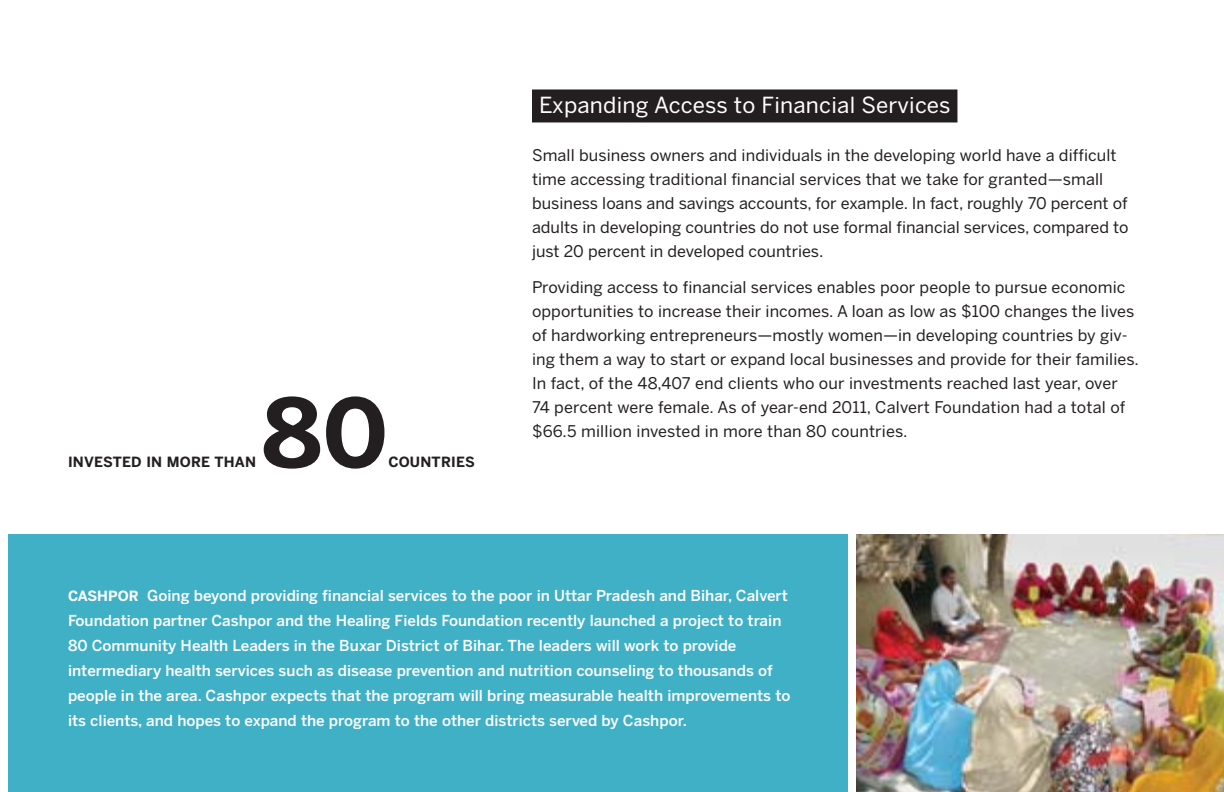
<style>
.page{position:relative;width:1224px;height:792px;background:#fff}
.page>*{position:absolute;margin:0;border:0;box-sizing:border-box;transform-origin:0 0}
.t1{font:700 94px "Benton Sans";color:#231f20}
.t2{font:22px "Benton Sans";letter-spacing:.01em;color:#fff}
.t3{font:16px/24px "Benton Sans";letter-spacing:.005em;color:#231f20}
.t4{font:500 15px/25px "Benton Sans";color:#fff}
.t5{font:700 14px "Benton Sans";letter-spacing:.015em;color:#231f20}
.s1{font-weight:700;font-size:14px}
</style>
<div class="page">
<div style="left:8px;top:534px;width:840px;height:258px;background:#40b0c7"></div>
<img style="left:856px;top:534px;width:368px;height:258px">
<div style="left:532px;top:89px;width:425px;height:33px;background:#231f20"></div>
<p class="t5" style="left:68px;top:457px;width:190px">INVESTED IN MORE THAN</p>
<h1 class="t1" style="left:262px;top:398px;width:128px">80</h1>
<p class="t5" style="left:388px;top:457px;width:88px">COUNTRIES</p>
<h2 class="t2" style="left:539px;top:97px;width:413px">Expanding Access to Financial Services</h2>
<p class="t3" style="left:532px;top:145px;width:598px">Small business owners and individuals in the developing world have a difficult time accessing traditional financial services that we take for granted—small business loans and savings accounts, for example. In fact, roughly 70 percent of adults in developing countries do not use formal financial services, compared to just 20 percent in developed countries.</p>
<p class="t3" style="left:532px;top:277px;width:608px">Providing access to financial services enables poor people to pursue economic opportunities to increase their incomes. A loan as low as $100 changes the lives of hardworking entrepreneurs—mostly women—in developing countries by giv&shy;ing them a way to start or expand local businesses and provide for their families.<br>In fact, of the 48,407 end clients who our investments reached last year, over 74 percent were female. As of year-end 2011, Calvert Foundation had a total of $66.5 million invested in more than 80 countries.</p>
<p class="t4" style="left:68px;top:584px;width:724px"><span class="s1">CASHPOR</span> Going beyond providing financial services to the poor in Uttar Pradesh and Bihar, Calvert Foundation partner Cashpor and the Healing Fields Foundation recently launched a project to train 80 Community Health Leaders in the Buxar District of Bihar. The leaders will work to provide intermediary health services such as disease prevention and nutrition counseling to thousands of people in the area. Cashpor expects that the program will bring measurable health improvements to its clients, and hopes to expand the program to the other districts served by Cashpor.</p>
</div>
